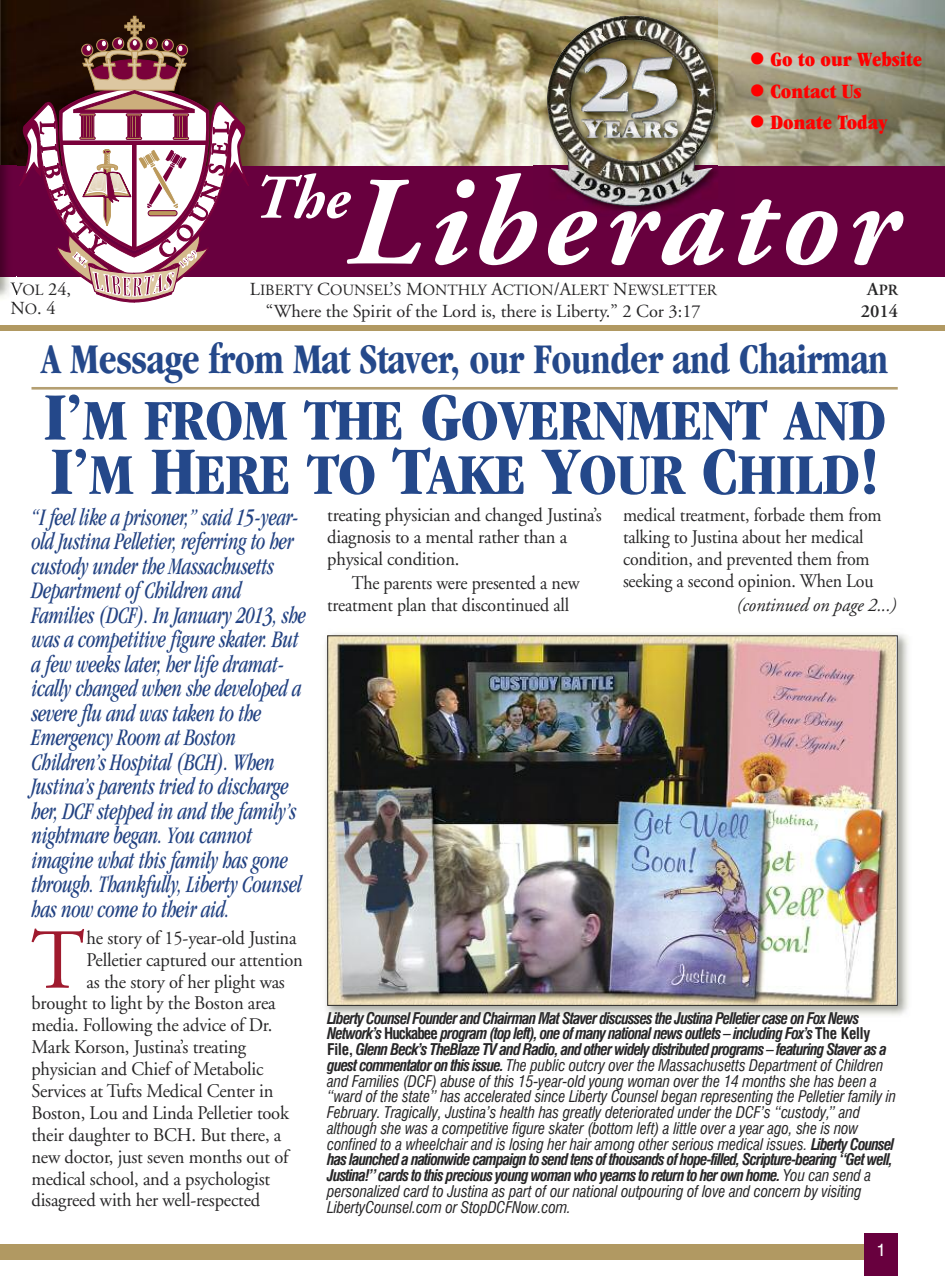
<style>
.page{position:relative;width:945px;height:1276px;background:#fff}
.page>*{position:absolute;margin:0;border:0;box-sizing:border-box;transform-origin:0 0}
.t1{font:italic 700 126.35px "Adobe Garamond";letter-spacing:.065em;color:#fff}
.t2{font:85.23px "Adobe Garamond";color:#9f1a2e;scale:.96 1}
.t3{font:italic 700 62.12px "Adobe Garamond";color:#fff}
.t4{font:700 condensed 59.5px/54.2px "Garamond";letter-spacing:-.015em;color:#24488a;scale:1.05 1}
.t5{font:700 condensed 43.75px "Garamond";letter-spacing:-.01em;color:#24488a;scale:.92 1}
.t6{font:italic condensed 24.5px/24.5px "Garamond";letter-spacing:-.01em;color:#234383;scale:.85 1}
.t7{font:ultra-condensed 21px "Garamond";color:#f00}
.t8{font:19.25px/21.9px "Adobe Garamond";letter-spacing:-.01em;color:#272627;scale:.96 1}
.t9{font:19.25px/21.9px "Adobe Garamond";letter-spacing:-.01em;color:#272627;scale:.93 1}
.t10{font:italic 19.25px "Adobe Garamond";letter-spacing:-.01em;color:#272627}
.t11{font:18.38px/19.2px "Adobe Garamond";color:#272627}
.t12{font:600 18.38px "Adobe Garamond";color:#272627}
.t13{font:17.5px "Swiss 721 BT";color:#fff}
.t14{font:italic condensed 15.75px/15.8px "Swiss 721 BT";letter-spacing:-.01em;color:#272627}
.t15{font:15.58px "Adobe Garamond";color:#272627}
.t16{font:600 15.58px "Adobe Garamond";color:#272627}
.s1{font-size:15.58px}
.s2{font-size:18.38px}
.s3{font-size:70px}
.s4{font-weight:700}
.s5{font-weight:700;font-style:normal}
</style>
<div class="page">
<img style="left:17px;top:0;width:701px;height:166px">
<div style="left:0;top:326px;width:945px;height:5px;background:#b19962"></div>
<div style="left:0;top:1244px;width:865px;height:15px;background:#b19962"></div>
<div style="left:865px;top:1233px;width:33px;height:43px;background:#68003e"></div>
<div style="left:0;top:166px;width:945px;height:111px;background:#68003e"></div>
<img style="left:325px;top:633px;width:584px;height:383px">
<img style="left:329px;top:637px;width:567px;height:367px">
<hr style="left:32px;top:387px;width:866px;height:3px;background:#b49f72">
<img style="left:0;top:277px;width:10px;height:22px">
<img style="left:0;top:0;width:17px;height:277px">
<svg style="left:11px;top:16px;width:238px;height:289px"></svg>
<img style="left:735px;top:0;width:210px;height:166px">
<img style="left:533px;top:9px;width:202px;height:217px">
<svg style="left:718px;top:166px;width:17px;height:1px"></svg>
<svg style="left:533px;top:214px;width:4px;height:13px"></svg>
<img style="left:555px;top:211px;width:42px;height:16px">
<img style="left:610px;top:211px;width:51px;height:16px">
<img style="left:675px;top:208px;width:51px;height:19px">
<img style="left:547px;top:15px;width:169px;height:191px">
<h3 class="t7" style="left:750px;top:52px;width:174px">● Go to our Website</h3>
<h3 class="t7" style="left:750px;top:83px;width:114px">● Contact Us</h3>
<h3 class="t7" style="left:750px;top:115px;width:140px">● Donate Today</h3>
<p class="t11" style="left:10px;top:281px;width:62px">V<span class="s1">OL</span> 24,<br>N<span class="s1">O</span>. 4</p>
<h1 class="t1" style="left:347px;top:173px;width:552px">Liberator</h1>
<h3 class="t3" style="left:253px;top:173px;width:98px">The</h3>
<p class="t15" style="left:250px;top:284px;width:469px"><span class="s2">L</span>IBERTY <span class="s2">C</span>OUNSEL<span class="s2">’</span>S <span class="s2">M</span>ONTHLY <span class="s2">A</span>CTION<span class="s2">/A</span>LERT <span class="s2">N</span>EWSLETTER</p>
<p class="t16" style="left:867px;top:284px;width:32px"><span class="s2">A</span>PR</p>
<p class="t11" style="left:266px;top:303px;width:436px">“Where the Spirit of the Lord is, there is Liberty.” 2 Cor 3:17</p>
<p class="t12" style="left:861px;top:303px;width:39px">2014</p>
<h3 class="t5" style="left:41px;top:342px;width:923px">A Message from Mat Staver, our Founder and Chairman</h3>
<h3 class="t4" style="left:43px;top:398px;width:805px"><span class="s3">I’</span>M FROM THE <span class="s3">G</span>OVERNMENT AND<br><span class="s3">I’</span>M <span class="s3">H</span>ERE TO <span class="s3">T</span>AKE <span class="s3">Y</span>OUR <span class="s3">C</span>HILD<span class="s3">!</span></h3>
<p class="t8" style="left:327px;top:506px;width:288px">treating physician and changed Justina’s diagnosis to a mental rather than a physical condition.</p>
<p class="t9" style="left:327px;top:574px;width:273px;text-indent:25px">The parents were presented a new treatment plan that discontinued all</p>
<p class="t6" style="left:32px;top:506px;width:324px">“I feel like a prisoner,” said 15-year&shy;old Justina Pelletier, referring to her custody under the Massachusetts Department of Children and Families (DCF). In January 2013, she was a competitive figure skater. But a few weeks later, her life dramat&shy;ically changed when she developed a severe flu and was taken to the Emergency Room at Boston Children’s Hospital (BCH). When Justina’s parents tried to discharge her, DCF stepped in and the family’s nightmare began. You cannot imagine what this family has gone through. Thankfully, Liberty Counsel has now come to their aid.</p>
<h2 class="t2" style="left:31px;top:926px;width:58px">T</h2>
<p class="t8" style="left:87px;top:928px;width:220px">he story of 15-year-old Justina</p>
<p class="t9" style="left:623px;top:506px;width:280px">medical treatment, forbade them from talking to Justina about her medical condition, and prevented them from seeking a second opinion. When Lou</p>
<p class="t10" style="left:737px;top:597px;width:161px">(continued on page 2...)</p>
<p class="t8" style="left:87px;top:950px;width:227px">Pelletier captured our attention</p>
<p class="t8" style="left:87px;top:972px;width:208px">as the story of her plight was</p>
<p class="t8" style="left:31px;top:994px;width:256px">brought to light by the Boston area</p>
<p class="t8" style="left:31px;top:1016px;width:252px">media. Following the advice of Dr.</p>
<p class="t8" style="left:31px;top:1038px;width:225px">Mark Korson, Justina’s treating</p>
<p class="t8" style="left:31px;top:1060px;width:243px">physician and Chief of Metabolic</p>
<p class="t8" style="left:31px;top:1081px;width:253px">Services at Tufts Medical Center in</p>
<p class="t8" style="left:31px;top:1103px;width:270px">Boston, Lou and Linda Pelletier took</p>
<p class="t8" style="left:31px;top:1125px;width:262px">their daughter to BCH. But there, a</p>
<p class="t8" style="left:31px;top:1147px;width:269px">new doctor, just seven months out of</p>
<p class="t8" style="left:31px;top:1169px;width:250px">medical school, and a psychologist</p>
<p class="t8" style="left:31px;top:1191px;width:240px">disagreed with her well-respected</p>
<p class="t14" style="left:327px;top:1010px;width:570px"><span class="s4">Liberty Counsel Founder and Chairman Mat Staver discusses the Justina Pelletier case on Fox News Network’s</span> <span class="s5">Huckabee</span> <span class="s4">program (top left), one of many national news outlets – including Fox’s</span> <span class="s5">The Kelly File,</span> <span class="s4">Glenn Beck’s TheBlaze TV and Radio, and other widely distributed programs – featuring Staver as a guest commentator on this issue.</span> The public outcry over the Massachusetts Department of Children and Families (DCF) abuse of this 15-year-old young woman over the 14 months she has been a “ward of the state” has accelerated since Liberty Counsel began representing the Pelletier family in February. Tragically, Justina’s health has greatly deteriorated under the DCF’s “custody,” and although she was a competitive figure skater (bottom left) a little over a year ago, she is now confined to a wheelchair and is losing her hair among other serious medical issues. <span class="s4">LibertyCounsel has launched a nationwide campaign to send tens of thousands of hope-filled, Scripture-bearing “Get well, Justina!” cards to this precious young woman who yearns to return to her own home.</span> You can send a personalized card to Justina as part of our national outpouring of love and concern by visiting LibertyCounsel.com or StopDCFNow.com.</p>
<p class="t13" style="left:877px;top:1239px;width:11px">1</p>
</div>
